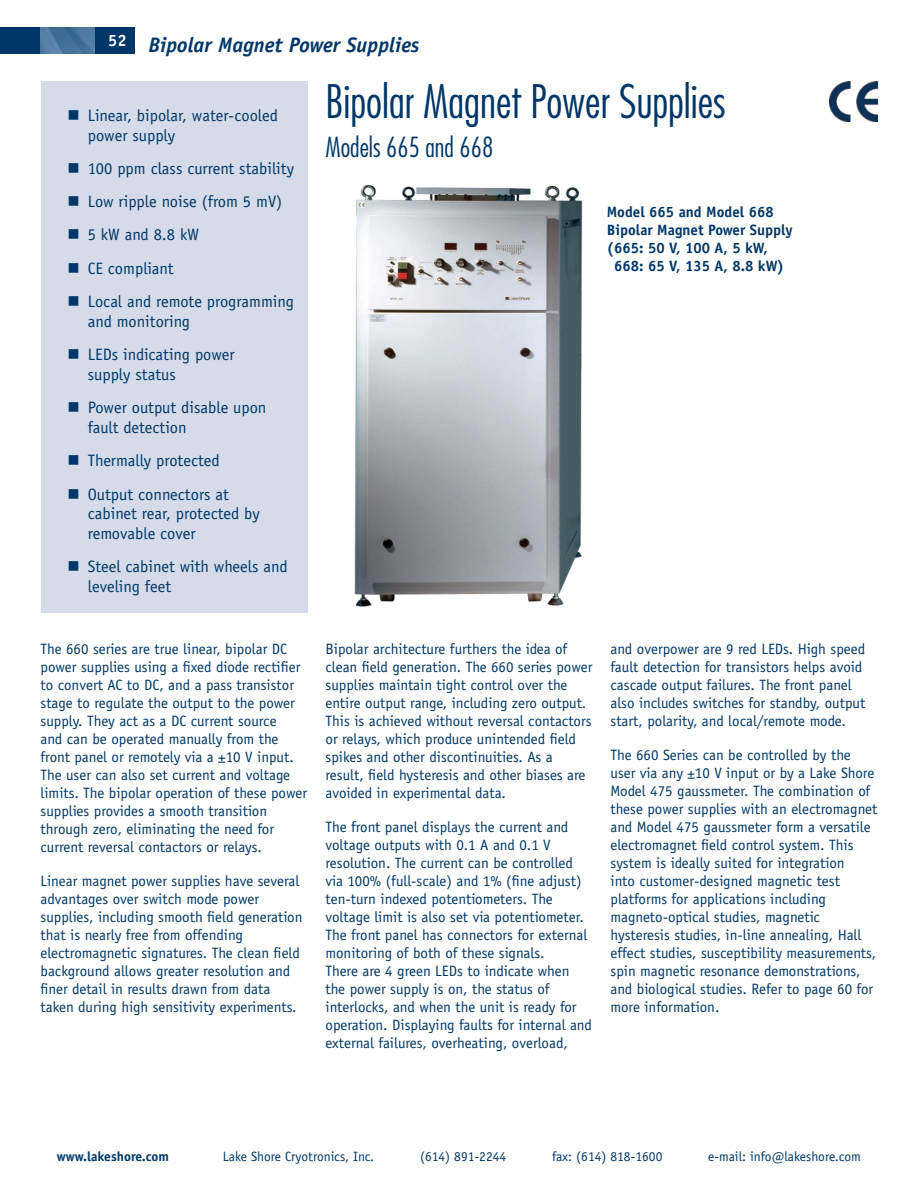
<style>
.page{position:relative;width:918px;height:1188px;background:#fff}
.page>*{position:absolute;margin:0;border:0;box-sizing:border-box;transform-origin:0 0}
.t1{font:300 condensed 45px "Futura Std";color:#003768}
.t2{font:300 condensed 27px "Futura Std";color:#003768}
.t3{font:italic 700 21px "Officina Sans";color:#003768}
.t4{font:16.5px/19.8px "Officina Sans";color:#003768}
.t5{font:15px/18px "Officina Sans";color:#003768}
.t6{font:700 15px "Officina Sans";color:#003768}
.t7{font:13.5px "Officina Sans";color:#003768}
.t8{font:700 13.5px "Officina Sans";color:#003768}
</style>
<div class="page">
<div style="left:0;top:27px;width:135px;height:27px;background:#003768"></div>
<img style="left:40px;top:27px;width:54px;height:27px">
<img style="left:354px;top:184px;width:229px;height:423px">
<div style="left:41px;top:81px;width:267px;height:532px;background:#d5dbe8"></div>
<img style="left:830px;top:81px;width:48px;height:40px">
<h3 class="t3" style="left:108px;top:33px;width:313px"><sup>52</sup> Bipolar Magnet Power Supplies</h3>
<h1 class="t1" style="left:326px;top:75px;width:402px">Bipolar Magnet Power Supplies</h1>
<h2 class="t2" style="left:326px;top:131px;width:169px">Models 665 and 668</h2>
<p class="t4" style="left:88px;top:105px;width:192px;text-indent:-20px">■ Linear, bipolar, water-cooled power supply</p>
<p class="t4" style="left:68px;top:158px;width:228px">■ 100 ppm class current stability</p>
<p class="t4" style="left:68px;top:192px;width:216px">■ Low ripple noise (from 5 mV)</p>
<p class="t4" style="left:68px;top:225px;width:133px">■ 5 kW and 8.8 kW</p>
<p class="t4" style="left:68px;top:258px;width:108px">■ CE compliant</p>
<p class="t4" style="left:88px;top:292px;width:208px;text-indent:-20px">■ Local and remote programming and monitoring</p>
<p class="t4" style="left:88px;top:345px;width:148px;text-indent:-20px">■ LEDs indicating power supply status</p>
<p class="t4" style="left:88px;top:398px;width:180px;text-indent:-20px">■ Power output disable upon fault detection</p>
<p class="t4" style="left:68px;top:451px;width:154px">■ Thermally protected</p>
<p class="t4" style="left:88px;top:484px;width:174px;text-indent:-20px">■ Output connectors at cabinet rear, protected by removable cover</p>
<p class="t4" style="left:88px;top:557px;width:201px;text-indent:-20px">■ Steel cabinet with wheels and leveling feet</p>
<p class="t6" style="left:607px;top:203px;width:168px">Model 665 and Model 668</p>
<p class="t6" style="left:607px;top:221px;width:188px">Bipolar Magnet Power Supply</p>
<p class="t6" style="left:607px;top:239px;width:163px">(665: 50 V, 100 A, 5 kW,</p>
<p class="t6" style="left:614px;top:257px;width:172px">668: 65 V, 135 A, 8.8 kW)</p>
<p class="t5" style="left:40px;top:640px;width:268px">The 660 series are true linear, bipolar DC power supplies using a fixed diode rectifier to convert AC to DC, and a pass transistor stage to regulate the output to the power supply. They act as a DC current source<br>and can be operated manually from the front panel or remotely via a ±10 V input.<br>The user can also set current and voltage limits. The bipolar operation of these power supplies provides a smooth transition through zero, eliminating the need for current reversal contactors or relays.</p>
<p class="t5" style="left:40px;top:872px;width:264px">Linear magnet power supplies have several advantages over switch mode power supplies, including smooth field generation that is nearly free from offending electromagnetic signatures. The clean field background allows greater resolution and finer detail in results drawn from data taken during high sensitivity experiments.</p>
<p class="t5" style="left:326px;top:640px;width:269px">Bipolar architecture furthers the idea of clean field generation. The 660 series power supplies maintain tight control over the entire output range, including zero output.<br>This is achieved without reversal contactors or relays, which produce unintended field spikes and other discontinuities. As a result, field hysteresis and other biases are avoided in experimental data.</p>
<p class="t5" style="left:326px;top:818px;width:268px">The front panel displays the current and voltage outputs with 0.1 A and 0.1 V resolution. The current can be controlled via 100% (full-scale) and 1% (fine adjust) ten-turn indexed potentiometers. The voltage limit is also set via potentiometer.<br>The front panel has connectors for external monitoring of both of these signals.<br>There are 4 green LEDs to indicate when the power supply is on, the status of interlocks, and when the unit is ready for operation. Displaying faults for internal and external failures, overheating, overload,</p>
<p class="t5" style="left:610px;top:640px;width:256px">and overpower are 9 red LEDs. High speed fault detection for transistors helps avoid cascade output failures. The front panel also includes switches for standby, output start, polarity, and local/remote mode.</p>
<p class="t5" style="left:610px;top:746px;width:268px">The 660 Series can be controlled by the user via any ±10 V input or by a Lake Shore Model 475 gaussmeter. The combination of these power supplies with an electromagnet and Model 475 gaussmeter form a versatile electromagnet field control system. This system is ideally suited for integration<br>into customer-designed magnetic test platforms for applications including magneto-optical studies, magnetic hysteresis studies, in-line annealing, Hall effect studies, susceptibility measurements, spin magnetic resonance demonstrations, and biological studies. Refer to page 60 for more information.</p>
<p class="t8" style="left:57px;top:1148px;width:114px">www.lakeshore.com</p>
<p class="t7" style="left:223px;top:1149px;width:153px">Lake Shore Cryotronics, Inc.</p>
<p class="t7" style="left:420px;top:1149px;width:88px">(614) 891-2244</p>
<p class="t7" style="left:552px;top:1149px;width:112px">fax: (614) 818-1600</p>
<p class="t7" style="left:708px;top:1149px;width:154px">e-mail: info@lakeshore.com</p>
</div>
